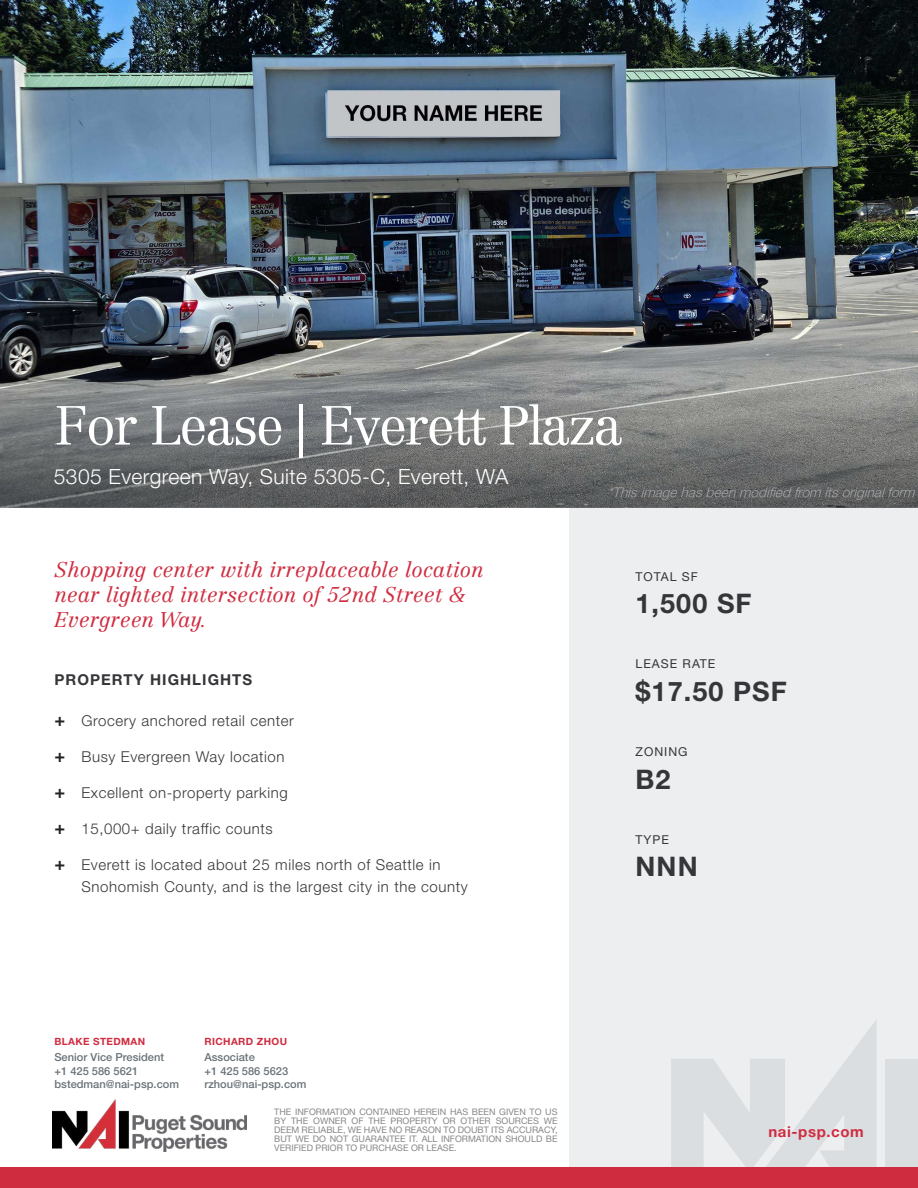
<style>
.page{position:relative;width:918px;height:1188px;background:#fff}
.page>*{position:absolute;margin:0;border:0;box-sizing:border-box;transform-origin:0 0}
.t1{font:300 54px "Centennial LT Std";letter-spacing:-.04em;color:#fff}
.t2{font:700 27px "Helvetica Neue LT Std";letter-spacing:.04em;color:#353639}
.t3{font:italic 300 21px/25.2px "Centennial LT Std";color:#d02c40}
.t4{font:300 21px "Helvetica Neue LT Std";letter-spacing:.02em;color:#fff}
.t5{font:300 15px/22.5px "Helvetica Neue LT Std";letter-spacing:.04em;color:#353639}
.t6{font:700 15px "Helvetica Neue LT Std";letter-spacing:.07em;color:#353639}
.t7{font:700 15px "Helvetica Neue LT Std";letter-spacing:.04em;color:#d02c40}
.t8{font:12.3px "Helvetica Neue LT Std";letter-spacing:.08em;color:#353639}
.t9{font:500 11.1px "Helvetica Neue LT Std";color:#697379}
.t10{font:700 10.05px "Helvetica Neue LT Std";letter-spacing:.04em;color:#d02c40}
.t11{font:9px/9px "Helvetica Neue LT Std";color:#88888c;text-align:justify}
.s1{font-weight:700;font-size:18px;color:#231f20}
</style>
<div class="page">
<div style="left:569px;top:508px;width:349px;height:680px;background:#eceef0"></div>
<svg style="left:671px;top:1021px;width:205px;height:146px"></svg>
<div style="left:886px;top:1059px;width:32px;height:121px;background:#dadee1"></div>
<img style="left:53px;top:1099px;width:194px;height:53px">
<div style="left:0;top:1167px;width:918px;height:21px;background:#d02c40"></div>
<img style="left:0;top:0;width:918px;height:363px">
<svg style="left:0;top:363px;width:918px;height:145px;background:#757777"></svg>
<p class="t1" style="left:54px;top:393px;width:571px">For Lease | Everett Plaza</p>
<p class="t4" style="left:54px;top:463px;width:456px">5305 Evergreen Way, Suite 5305-C, Everett, WA</p>
<p class="t3" style="left:54px;top:557px;width:431px">Shopping center with irreplaceable location near lighted intersection of 52nd Street &amp;<br>Evergreen Way.</p>
<p class="t6" style="left:54px;top:671px;width:199px">PROPERTY HIGHLIGHTS</p>
<p class="t5" style="left:54px;top:709px;width:241px"><span class="s1">+</span> Grocery anchored retail center</p>
<p class="t5" style="left:54px;top:745px;width:232px"><span class="s1">+</span> Busy Evergreen Way location</p>
<p class="t5" style="left:54px;top:781px;width:235px"><span class="s1">+</span> Excellent on-property parking</p>
<p class="t5" style="left:54px;top:817px;width:220px"><span class="s1">+</span> 15,000+ daily traffic counts</p>
<p class="t5" style="left:81px;top:853px;width:388px;text-indent:-27px"><span class="s1">+</span> Everett is located about 25 miles north of Seattle in<br>Snohomish County, and is the largest city in the county</p>
<p class="t8" style="left:636px;top:569px;width:64px">TOTAL SF</p>
<p class="t2" style="left:636px;top:587px;width:118px">1,500 SF</p>
<p class="t8" style="left:636px;top:657px;width:81px">LEASE RATE</p>
<p class="t2" style="left:636px;top:675px;width:153px">$17.50 PSF</p>
<p class="t8" style="left:636px;top:745px;width:53px">ZONING</p>
<p class="t2" style="left:636px;top:762px;width:37px">B2</p>
<p class="t8" style="left:636px;top:832px;width:35px">TYPE</p>
<p class="t2" style="left:636px;top:850px;width:64px">NNN</p>
<p class="t10" style="left:54px;top:1035px;width:92px">BLAKE STEDMAN</p>
<p class="t9" style="left:54px;top:1051px;width:111px">Senior Vice President</p>
<p class="t9" style="left:54px;top:1064px;width:85px">+1 425 586 5621</p>
<p class="t9" style="left:54px;top:1077px;width:126px">bstedman@nai-psp.com</p>
<p class="t10" style="left:204px;top:1035px;width:84px">RICHARD ZHOU</p>
<p class="t9" style="left:204px;top:1051px;width:52px">Associate</p>
<p class="t9" style="left:204px;top:1064px;width:85px">+1 425 586 5623</p>
<p class="t9" style="left:204px;top:1077px;width:104px">rzhou@nai-psp.com</p>
<p class="t11" style="left:274px;top:1107px;width:285px">THE INFORMATION CONTAINED HEREIN HAS BEEN GIVEN TO US BY THE OWNER OF THE PROPERTY OR OTHER SOURCES WE DEEM RELIABLE, WE HAVE NO REASON TO DOUBT ITS ACCURACY, BUT WE DO NOT GUARANTEE IT. ALL INFORMATION SHOULD BE VERIFIED PRIOR TO PURCHASE OR LEASE.</p>
<p class="t7" style="left:768px;top:1123px;width:97px">nai-psp.com</p>
</div>
